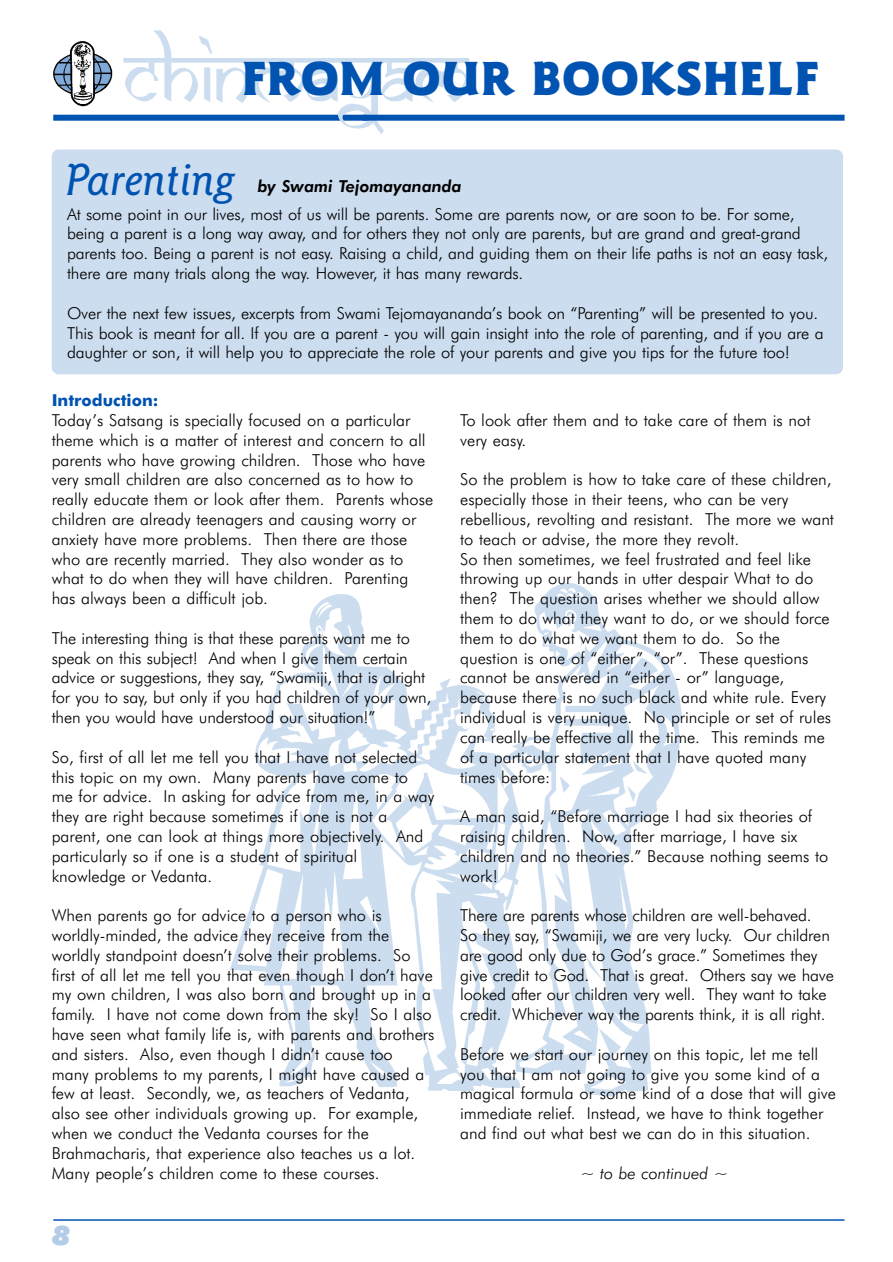
<style>
.page{position:relative;width:893px;height:1262px;background:#fff}
.page>*{position:absolute;margin:0;border:0;box-sizing:border-box;transform-origin:0 0}
.t1{font:900 48px "Goudy Sans IT Cby BT";color:#0053b1}
.t2{font:italic 500 45px "Goudy Sans IT Cby BT";color:#0053b1}
.t3{font:italic 900 27px "Futura BT";color:#b3cce8}
.t4{font:300 16.5px/19.8px "Futura BT";color:#000}
.t5{font:italic 800 16.5px "Futura BT";color:#000}
.t6{font:italic 300 16.5px "Futura BT";color:#000}
.t7{font:700 16.5px "Futura BT";color:#0053b1}
</style>
<div class="page">
<div style="left:52px;top:149px;width:791px;height:225px;background:#ccddef;border-radius:7px"></div>
<img style="left:230px;top:583px;width:451px;height:514px">
<div style="left:53px;top:115px;width:318px;height:6px;background:#0053b1"></div>
<img style="left:123px;top:31px;width:347px;height:103px">
<img style="left:53px;top:41px;width:60px;height:66px">
<hr style="left:53px;top:1219px;width:791px;height:1px;background:#0053b1">
<div style="left:363px;top:115px;width:481px;height:6px;background:#0053b1"></div>
<h1 class="t1" style="left:241px;top:61px;width:580px">FROM OUR BOOKSHELF</h1>
<h2 class="t2" style="left:66px;top:163px;width:171px">Parenting</h2>
<p class="t5" style="left:258px;top:180px;width:205px">by Swami Tejomayananda</p>
<p class="t4" style="left:67px;top:206px;width:762px">At some point in our lives, most of us will be parents. Some are parents now, or are soon to be. For some, being a parent is a long way away, and for others they not only are parents, but are grand and great-grand parents too. Being a parent is not easy. Raising a child, and guiding them on their life paths is not an easy task, there are many trials along the way. However, it has many rewards.</p>
<p class="t4" style="left:67px;top:305px;width:758px">Over the next few issues, excerpts from Swami Tejomayananda’s book on “Parenting” will be presented to you.<br>This book is meant for all. If you are a parent - you will gain insight into the role of parenting, and if you are a daughter or son, it will help you to appreciate the role of your parents and give you tips for the future too!</p>
<p class="t7" style="left:52px;top:394px;width:108px">Introduction:</p>
<p class="t4" style="left:52px;top:412px;width:383px">Today’s Satsang is specially focused on a particular theme which is a matter of interest and concern to all parents who have growing children. Those who have very small children are also concerned as to how to really educate them or look after them. Parents whose children are already teenagers and causing worry or anxiety have more problems. Then there are those who are recently married. They also wonder as to what to do when they will have children. Parenting has always been a difficult job.</p>
<p class="t4" style="left:52px;top:630px;width:381px">The interesting thing is that these parents want me to speak on this subject! And when I give them certain advice or suggestions, they say, “Swamiji, that is alright for you to say, but only if you had children of your own, then you would have understood our situation!”</p>
<p class="t4" style="left:52px;top:749px;width:384px">So, first of all let me tell you that I have not selected this topic on my own. Many parents have come to<br>me for advice. In asking for advice from me, in a way they are right because sometimes if one is not a parent, one can look at things more objectively. And particularly so if one is a student of spiritual knowledge or Vedanta.</p>
<p class="t4" style="left:52px;top:907px;width:384px">When parents go for advice to a person who is worldly-minded, the advice they receive from the worldly standpoint doesn’t solve their problems. So first of all let me tell you that even though I don’t have my own children, I was also born and brought up in a family. I have not come down from the sky! So I also have seen what family life is, with parents and brothers and sisters. Also, even though I didn’t cause too<br>many problems to my parents, I might have caused a few at least. Secondly, we, as teachers of Vedanta, also see other individuals growing up. For example, when we conduct the Vedanta courses for the Brahmacharis, that experience also teaches us a lot.<br>Many people’s children come to these courses.</p>
<h3 class="t3" style="left:52px;top:1226px;width:20px">8</h3>
<p class="t4" style="left:460px;top:412px;width:352px">To look after them and to take care of them is not very easy.</p>
<p class="t4" style="left:460px;top:471px;width:375px">So the problem is how to take care of these children, especially those in their teens, who can be very rebellious, revolting and resistant. The more we want to teach or advise, the more they revolt.<br>So then sometimes, we feel frustrated and feel like throwing up our hands in utter despair What to do then? The question arises whether we should allow them to do what they want to do, or we should force them to do what we want them to do. So the question is one of “either”, “or”. These questions cannot be answered in “either - or” language, because there is no such black and white rule. Every individual is very unique. No principle or set of rules can really be effective all the time. This reminds me of a particular statement that I have quoted many times before:</p>
<p class="t4" style="left:460px;top:808px;width:370px">A man said, “Before marriage I had six theories of raising children. Now, after marriage, I have six children and no theories.” Because nothing seems to work!</p>
<p class="t4" style="left:460px;top:907px;width:375px">There are parents whose children are well-behaved.<br>So they say, “Swamiji, we are very lucky. Our children are good only due to God’s grace.” Sometimes they give credit to God. That is great. Others say we have looked after our children very well. They want to take credit. Whichever way the parents think, it is all right.</p>
<p class="t4" style="left:460px;top:1046px;width:377px">Before we start our journey on this topic, let me tell you that I am not going to give you some kind of a magical formula or some kind of a dose that will give immediate relief. Instead, we have to think together and find out what best we can do in this situation.</p>
<p class="t6" style="left:581px;top:1166px;width:148px">~ to be continued ~</p>
</div>
